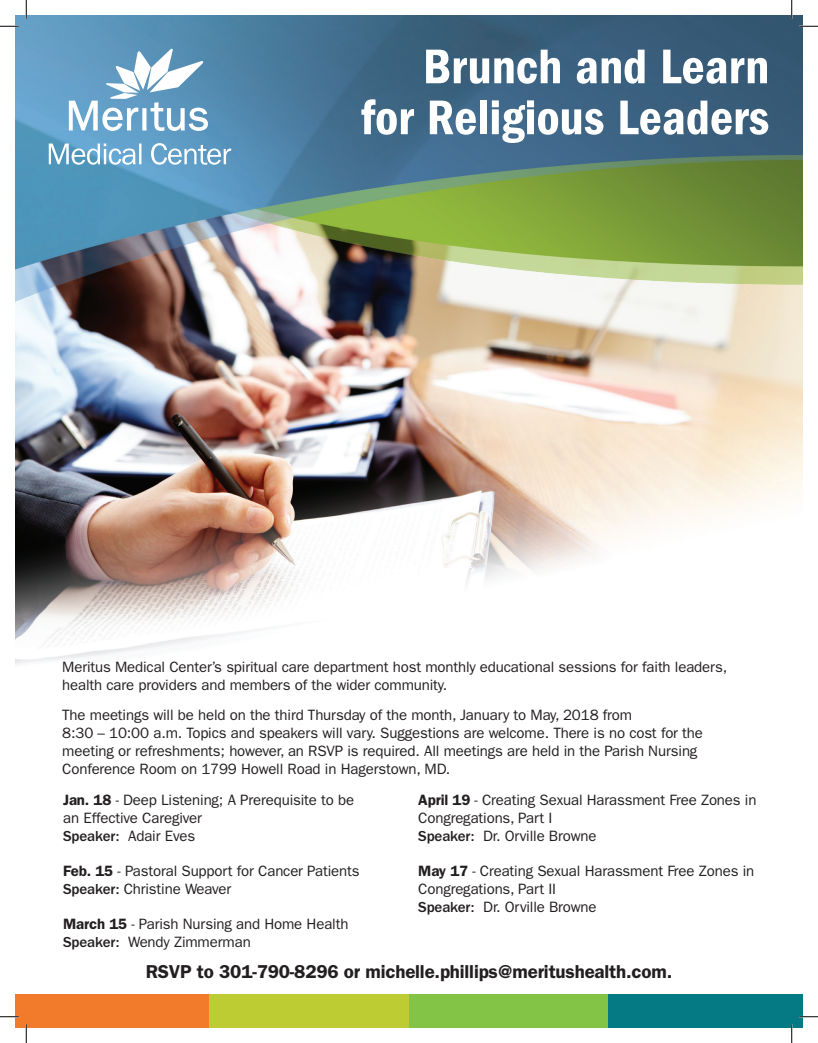
<style>
.page{position:relative;width:818px;height:1043px;background:#fff}
.page>*{position:absolute;margin:0;border:0;box-sizing:border-box;transform-origin:0 0}
.t1{font:50.38px/51px "ITC Franklin Gothic Std Dm Cd";color:#fff;text-align:right}
.t2{font:600 18.75px "ITC Franklin Gothic Std";letter-spacing:-.01em;color:#231f20}
.t3{font:15px/18px "ITC Franklin Gothic Std";letter-spacing:-.01em;color:#231f20}
.s1{font-weight:600}
.s2{font-weight:500}
</style>
<div class="page">
<img style="left:15px;top:313px;width:787px;height:352px">
<img style="left:15px;top:15px;width:787px;height:298px">
<svg style="left:49px;top:143px;width:92px;height:22px"></svg>
<svg style="left:151px;top:143px;width:80px;height:22px"></svg>
<svg style="left:69px;top:49px;width:139px;height:82px"></svg>
<div style="left:15px;top:994px;width:195px;height:34px;background:#f17b2b"></div>
<div style="left:409px;top:994px;width:199px;height:34px;background:#83c447"></div>
<div style="left:210px;top:994px;width:199px;height:34px;background:#bccc32"></div>
<div style="left:608px;top:994px;width:194px;height:34px;background:#057a84"></div>
<svg style="left:0;top:25px;width:19px;height:2px"></svg>
<svg style="left:799px;top:25px;width:19px;height:2px"></svg>
<svg style="left:0;top:1016px;width:19px;height:1px"></svg>
<svg style="left:799px;top:1015px;width:19px;height:2px"></svg>
<svg style="left:25px;top:0;width:2px;height:19px"></svg>
<svg style="left:25px;top:1024px;width:2px;height:18px"></svg>
<svg style="left:790px;top:0;width:2px;height:19px"></svg>
<svg style="left:790px;top:1024px;width:2px;height:18px"></svg>
<h1 class="t1" style="left:360px;top:41px;width:410px">Brunch and Learn for Religious Leaders</h1>
<p class="t3" style="left:62px;top:658px;width:666px">Meritus Medical Center’s spiritual care department host monthly educational sessions for faith leaders, health care providers and members of the wider community.</p>
<p class="t3" style="left:62px;top:705px;width:642px">The meetings will be held on the third Thursday of the month, January to May, 2018 from<br>8:30 – 10:00 a.m. Topics and speakers will vary. Suggestions are welcome. There is no cost for the meeting or refreshments; however, an RSVP is required. All meetings are held in the Parish Nursing Conference Room on 1799 Howell Road in Hagerstown, MD.</p>
<p class="t3" style="left:63px;top:790px;width:292px"><span class="s1">Jan. 18</span> - Deep Listening; A Prerequisite to be an Effective Caregiver<br><span class="s2">Speaker:</span> Adair Eves</p>
<p class="t3" style="left:63px;top:861px;width:298px"><span class="s1">Feb. 15</span> - Pastoral Support for Cancer Patients<br><span class="s2">Speaker:</span> Christine Weaver</p>
<p class="t3" style="left:63px;top:914px;width:287px"><span class="s1">March 15</span> - Parish Nursing and Home Health<br><span class="s2">Speaker:</span> Wendy Zimmerman</p>
<p class="t3" style="left:418px;top:790px;width:339px"><span class="s1">April 19</span> - Creating Sexual Harassment Free Zones in<br>Congregations, Part I<br><span class="s2">Speaker:</span> Dr. Orville Browne</p>
<p class="t3" style="left:418px;top:861px;width:337px"><span class="s1">May 17</span> - Creating Sexual Harassment Free Zones in<br>Congregations, Part II<br><span class="s2">Speaker:</span> Dr. Orville Browne</p>
<p class="t2" style="left:146px;top:960px;width:528px">RSVP to 301-790-8296 or michelle.phillips@meritushealth.com.</p>
</div>
